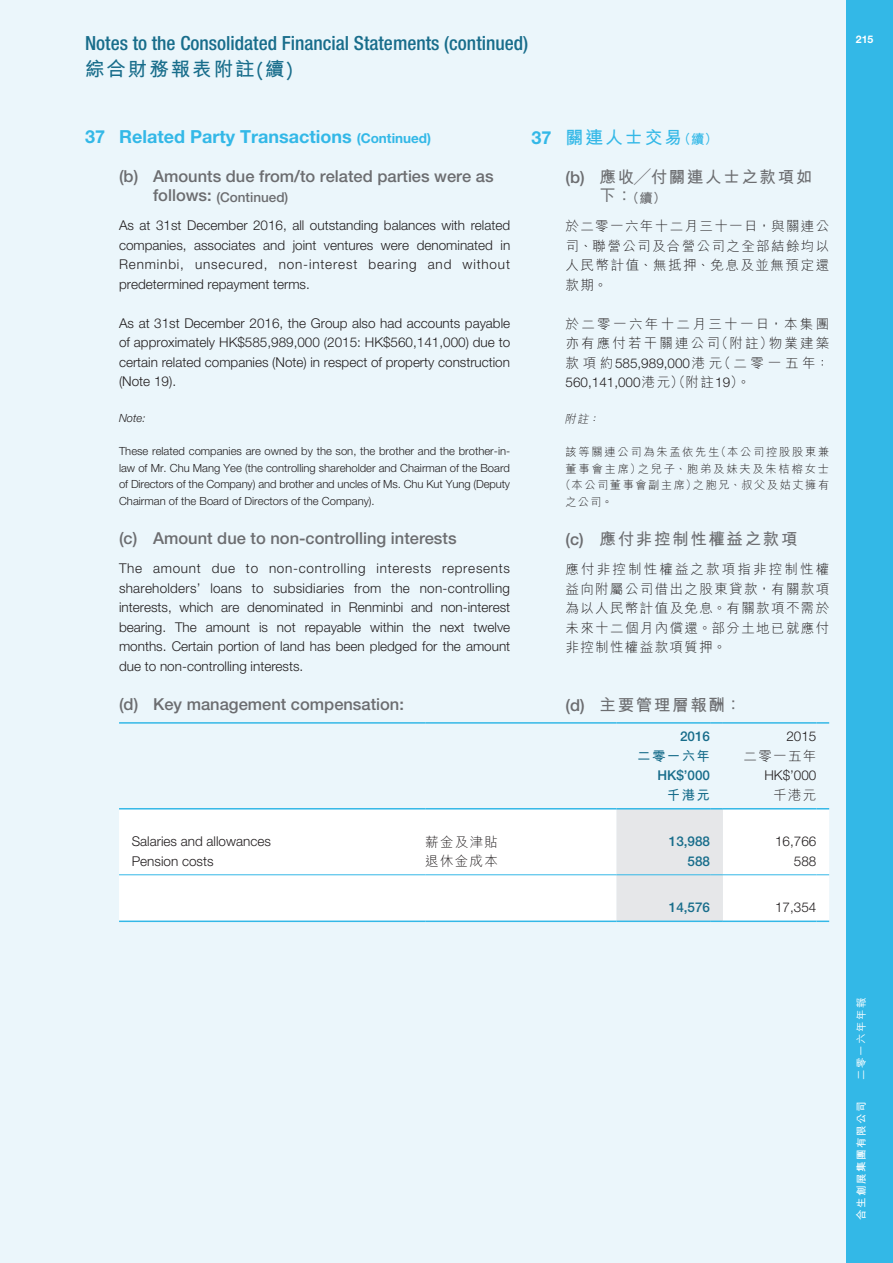
<style>
.page{position:relative;width:893px;height:1263px;background:#ebf6fb}
.page>*{position:absolute;margin:0;border:0;box-sizing:border-box;transform-origin:0 0}
.t1{font:500 condensed 19.5px "Helvetica Neue LT Std";color:#186d8b}
.t2{font:700 19.5px "M Hei HK";letter-spacing:.1em;color:#186d8b}
.t3{font:700 18px "Helvetica Neue LT Std";color:#33b8e7}
.t4{font:700 18px "M Hei HK";letter-spacing:.1em;color:#33b8e7}
.t5{font:500 16.5px "Helvetica Neue LT Std";color:#6c6d70}
.t6{font:700 16.5px "M Hei HK";letter-spacing:.1em;color:#6c6d70}
.t7{font:300 13.5px/19.5px "Helvetica Neue LT Std";color:#231f20;text-align:justify}
.t8{font:300 13.5px/19.5px "M Hei HK";letter-spacing:.1em;color:#231f20;text-align:justify}
.t9{font:500 13.5px "Helvetica Neue LT Std";color:#186d8b}
.t10{font:700 13.5px "M Hei HK";letter-spacing:.1em;color:#186d8b}
.t11{font:300 11.25px/16.5px "Helvetica Neue LT Std";color:#231f20;text-align:justify}
.t12{font:300 11.25px "M Hei HK";letter-spacing:.155em;color:#231f20}
.t13{font:300 11.25px "M Hei HK";letter-spacing:.135em;color:#231f20}
.t14{font:italic 300 11.25px "Helvetica Neue LT Std";color:#231f20}
.t15{font:italic 300 11.25px "M Hei HK";color:#231f20}
.t16{font:700 10.5px "M Hei HK";letter-spacing:.15em;color:#fff}
.t17{font:500 10.5px "M Hei HK";letter-spacing:.15em;color:#fff}
.t18{font:700 10.5px "Helvetica Neue LT Std";color:#fff}
.s1{font-size:13.5px}
.s2{font-weight:500;font-size:16.5px;color:#6c6d70}
.s3{font-weight:500;color:#6c6d70}
.s4{font-family:"Helvetica Neue LT Std"}
.s5{font-family:"Helvetica Neue LT Std";font-weight:500}
.s6{font-weight:700;font-size:16.5px;color:#6c6d70}
.s7{font-weight:700;color:#6c6d70}
.s8{font-family:"M Hei HK"}
</style>
<div class="page">
<div style="left:846px;top:0;width:47px;height:1263px;background:#33b8e7"></div>
<div style="left:119px;top:809px;width:710px;height:111px;background:#fff"></div>
<hr style="left:119px;top:874px;width:306px;height:1px;background:#33b8e7">
<hr style="left:425px;top:874px;width:192px;height:1px;background:#33b8e7">
<hr style="left:723px;top:874px;width:93px;height:1px;background:#33b8e7">
<svg style="left:816px;top:874px;width:13px;height:1px"></svg>
<hr style="left:119px;top:920px;width:306px;height:2px;background:#33b8e7">
<hr style="left:425px;top:920px;width:192px;height:2px;background:#33b8e7">
<hr style="left:723px;top:920px;width:93px;height:2px;background:#33b8e7">
<svg style="left:816px;top:920px;width:13px;height:2px"></svg>
<hr style="left:119px;top:808px;width:306px;height:1px;background:#33b8e7">
<hr style="left:425px;top:808px;width:192px;height:1px;background:#33b8e7">
<div style="left:617px;top:808px;width:106px;height:114px;background:#e6e7e9"></div>
<hr style="left:723px;top:808px;width:93px;height:1px;background:#33b8e7">
<svg style="left:816px;top:808px;width:13px;height:1px"></svg>
<hr style="left:119px;top:722px;width:306px;height:2px;background:#33b8e7">
<hr style="left:425px;top:722px;width:192px;height:2px;background:#33b8e7">
<hr style="left:617px;top:722px;width:93px;height:2px;background:#33b8e7">
<svg style="left:710px;top:722px;width:13px;height:2px"></svg>
<hr style="left:723px;top:722px;width:93px;height:2px;background:#33b8e7">
<svg style="left:816px;top:722px;width:13px;height:2px"></svg>
<h1 class="t1" style="left:85px;top:32px;width:445px">Notes to the Consolidated Financial Statements (continued)</h1>
<h1 class="t2" style="left:85px;top:55px;width:209px">綜合財務報表附註(續)</h1>
<h2 class="t3" style="left:85px;top:125px;width:348px">37 Related Party Transactions <span class="s1">(Continued)</span></h2>
<p class="t5" style="left:119px;top:166px;width:376px">(b) Amounts due from/to related parties were as</p>
<p class="t7" style="left:119px;top:182px;width:393px;line-height:28.8px;text-indent:34px"><span class="s2">follows:</span> <span class="s3">(Continued)<br></span>As at 31st December 2016, all outstanding balances with related</p>
<p class="t7" style="left:119px;top:235px;width:393px">companies, associates and joint ventures were denominated in Renminbi, unsecured, non-interest bearing and without predetermined repayment terms.</p>
<p class="t7" style="left:119px;top:313px;width:393px">As at 31st December 2016, the Group also had accounts payable of approximately HK$585,989,000 (2015: HK$560,141,000) due to certain related companies (Note) in respect of property construction (Note 19).</p>
<p class="t14" style="left:119px;top:412px;width:28px">Note:</p>
<p class="t11" style="left:119px;top:443px;width:393px">These related companies are owned by the son, the brother and the brother-in&shy;law of Mr. Chu Mang Yee (the controlling shareholder and Chairman of the Board of Directors of the Company) and brother and uncles of Ms. Chu Kut Yung (Deputy Chairman of the Board of Directors of the Company).</p>
<p class="t5" style="left:119px;top:528px;width:339px">(c) Amount due to non-controlling interests</p>
<p class="t7" style="left:119px;top:558px;width:393px">The amount due to non-controlling interests represents shareholders’ loans to subsidiaries from the non-controlling interests, which are denominated in Renminbi and non-interest bearing. The amount is not repayable within the next twelve months. Certain portion of land has been pledged for the amount due to non-controlling interests.</p>
<p class="t5" style="left:119px;top:694px;width:286px">(d) Key management compensation:</p>
<h2 class="t4" style="left:531px;top:124px;width:188px"><span class="s4">37</span> 關連人士交易<span class="s1">（續）</span></h2>
<p class="t6" style="left:566px;top:165px;width:248px"><span class="s5">(b)</span> 應收╱付關連人士之款項如</p>
<p class="t8" style="left:566px;top:183px;width:265px;line-height:28.8px;text-indent:34px"><span class="s6">下：</span><span class="s7">（續）<br></span>於二零一六年十二月三十一日，與關連公</p>
<p class="t8" style="left:566px;top:236px;width:265px">司、聯營公司及合營公司之全部結餘均以人民幣計值、無抵押、免息及並無預定還款期。</p>
<p class="t8" style="left:566px;top:314px;width:265px">於二零一六年十二月三十一日，本集團亦有應付若干關連公司（附註）物業建築款項約<span class="s4">585,989,000</span>港元（二零一五年：</p>
<p class="t7" style="left:565px;top:373px;width:186px">560,141,000<span class="s8">港元）（附註</span>19<span class="s8">）。</span></p>
<p class="t15" style="left:565px;top:414px;width:39px">附註：</p>
<p class="t12" style="left:566px;top:447px;width:265px">該等關連公司為朱孟依先生（本公司控股股東兼</p>
<p class="t12" style="left:566px;top:463px;width:265px">董事會主席）之兒子、胞弟及妹夫及朱桔榕女士</p>
<p class="t13" style="left:560px;top:480px;width:271px">（本公司董事會副主席）之胞兄、叔父及姑丈擁有</p>
<p class="t12" style="left:566px;top:496px;width:49px">之公司。</p>
<p class="t6" style="left:566px;top:527px;width:234px"><span class="s5">(c)</span> 應付非控制性權益之款項</p>
<p class="t8" style="left:566px;top:559px;width:265px">應付非控制性權益之款項指非控制性權益向附屬公司借出之股東貸款，有關款項為以人民幣計值及免息。有關款項不需於未來十二個月內償還。部分土地已就應付非控制性權益款項質押。</p>
<p class="t6" style="left:566px;top:693px;width:177px"><span class="s5">(d)</span> 主要管理層報酬：</p>
<p class="t9" style="left:680px;top:728px;width:32px">2016</p>
<p class="t7" style="left:786px;top:726px;width:32px">2015</p>
<p class="t10" style="left:637px;top:746px;width:74px">二零一六年</p>
<p class="t8" style="left:743px;top:746px;width:74px">二零一五年</p>
<p class="t9" style="left:657px;top:767px;width:54px">HK$’000</p>
<p class="t7" style="left:764px;top:765px;width:54px">HK$’000</p>
<p class="t10" style="left:667px;top:785px;width:45px">千港元</p>
<p class="t8" style="left:773px;top:785px;width:45px">千港元</p>
<p class="t7" style="left:132px;top:831px;width:141px">Salaries and allowances</p>
<p class="t8" style="left:425px;top:832px;width:74px">薪金及津貼</p>
<p class="t9" style="left:669px;top:833px;width:43px">13,988</p>
<p class="t7" style="left:775px;top:831px;width:43px">16,766</p>
<p class="t7" style="left:132px;top:851px;width:83px">Pension costs</p>
<p class="t8" style="left:425px;top:851px;width:74px">退休金成本</p>
<p class="t9" style="left:688px;top:853px;width:24px">588</p>
<p class="t7" style="left:794px;top:851px;width:24px">588</p>
<p class="t9" style="left:669px;top:899px;width:43px">14,576</p>
<p class="t7" style="left:775px;top:897px;width:43px">17,354</p>
<p class="t18" style="left:856px;top:32px;width:19px">215</p>
<p class="t17" style="left:854px;top:1080px;width:84px;rotate:-90deg">二零一六年年報</p>
<p class="t16" style="left:854px;top:1220px;width:121px;rotate:-90deg">合生創展集團有限公司</p>
</div>
